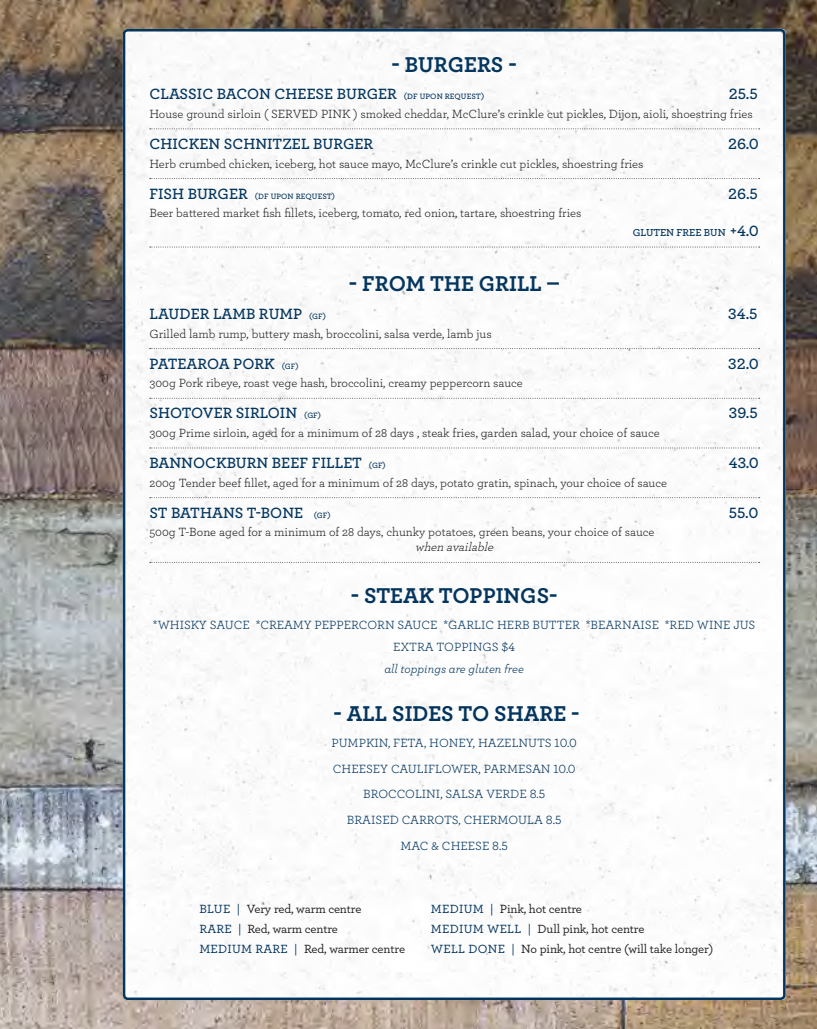
<style>
.page{position:relative;width:817px;height:1029px;background:#fff}
.page>*{position:absolute;margin:0;border:0;box-sizing:border-box;transform-origin:0 0}
.t1{font:700 22.5px "Archer";color:#03355e}
.t2{font:600 15.62px "Archer";color:#03355e}
.t3{font:12.5px "Archer";color:#231f20}
.t4{font:12.5px/25.6px "Archer";color:#03355e;text-align:center}
.t5{font:500 12.5px/20px "Archer";letter-spacing:-.01em;color:#231f20}
.t6{font:italic 12.5px "Archer";color:#03355e}
.t7{font:italic 12.5px "Archer";color:#231f20}
.t8{font:600 10.62px "Archer";color:#03355e}
.t9{font:600 8.12px "Archer";letter-spacing:.01em;color:#03355e}
.s1{font-size:8.12px}
.s2{font-size:15.62px}
.s3{color:#03355e}
</style>
<div class="page">
<img style="left:0;top:0;width:817px;height:1029px">
<img style="left:123px;top:29px;width:662px;height:971px">
<svg style="left:150px;top:128px;width:609px;height:1px"></svg>
<svg style="left:150px;top:178px;width:609px;height:1px"></svg>
<svg style="left:150px;top:247px;width:609px;height:1px"></svg>
<svg style="left:150px;top:348px;width:609px;height:1px"></svg>
<svg style="left:150px;top:398px;width:609px;height:1px"></svg>
<svg style="left:150px;top:448px;width:609px;height:1px"></svg>
<svg style="left:150px;top:497px;width:609px;height:1px"></svg>
<svg style="left:150px;top:562px;width:609px;height:1px"></svg>
<h1 class="t1" style="left:391px;top:46px;width:127px">- BURGERS -</h1>
<p class="t2" style="left:149px;top:82px;width:336px">CLASSIC BACON CHEESE BURGER <span class="s1">(DF UPON REQUEST)</span></p>
<p class="t2" style="left:729px;top:82px;width:30px">25.5</p>
<p class="t3" style="left:149px;top:105px;width:605px">House ground sirloin ( SERVED PINK ) smoked cheddar, McClure’s crinkle cut pickles, Dijon, aioli, shoestring fries</p>
<p class="t2" style="left:149px;top:132px;width:225px">CHICKEN SCHNITZEL BURGER</p>
<p class="t2" style="left:728px;top:132px;width:32px">26.0</p>
<p class="t3" style="left:149px;top:155px;width:496px">Herb crumbed chicken, iceberg, hot sauce mayo, McClure’s crinkle cut pickles, shoestring fries</p>
<p class="t9" style="left:149px;top:190px;width:187px"><span class="s2">FISH BURGER</span> (DF UPON REQUEST)</p>
<p class="t2" style="left:728px;top:182px;width:31px">26.5</p>
<p class="t3" style="left:149px;top:204px;width:434px">Beer battered market fish fillets, iceberg, tomato, red onion, tartare, shoestring fries</p>
<p class="t8" style="left:633px;top:225px;width:128px">GLUTEN FREE BUN <span class="s2">+4.0</span></p>
<h1 class="t1" style="left:349px;top:266px;width:212px">- FROM THE GRILL –</h1>
<p class="t2" style="left:149px;top:302px;width:178px">LAUDER LAMB RUMP <span class="s1">(GF)</span></p>
<p class="t2" style="left:728px;top:302px;width:31px">34.5</p>
<p class="t3" style="left:149px;top:325px;width:344px">Grilled lamb rump, buttery mash, broccolini, salsa verde, lamb jus</p>
<p class="t2" style="left:149px;top:352px;width:151px">PATEAROA PORK <span class="s1">(GF)</span></p>
<p class="t2" style="left:728px;top:352px;width:32px">32.0</p>
<p class="t3" style="left:149px;top:374px;width:375px">300g Pork ribeye, roast vege hash, broccolini, creamy peppercorn sauce</p>
<p class="t2" style="left:149px;top:401px;width:173px">SHOTOVER SIRLOIN <span class="s1">(GF)</span></p>
<p class="t2" style="left:729px;top:401px;width:30px">39.5</p>
<p class="t3" style="left:149px;top:424px;width:512px">300g Prime sirloin, aged for a minimum of 28 days , steak fries, garden salad, your choice of sauce</p>
<p class="t2" style="left:149px;top:451px;width:238px">BANNOCKBURN BEEF FILLET <span class="s1">(GF)</span></p>
<p class="t2" style="left:729px;top:451px;width:32px">43.0</p>
<p class="t3" style="left:149px;top:474px;width:519px">200g Tender beef fillet, aged for a minimum of 28 days, potato gratin, spinach, your choice of sauce</p>
<p class="t2" style="left:149px;top:501px;width:183px">ST BATHANS T-BONE <span class="s1">(GF)</span></p>
<p class="t2" style="left:729px;top:501px;width:31px">55.0</p>
<p class="t3" style="left:149px;top:523px;width:506px">500g T-Bone aged for a minimum of 28 days, chunky potatoes, green beans, your choice of sauce</p>
<p class="t7" style="left:415px;top:538px;width:83px">when available</p>
<h1 class="t1" style="left:351px;top:578px;width:208px">- STEAK TOPPINGS-</h1>
<p class="t4" style="left:153px;top:613px;width:604px;line-height:22.1px">*WHISKY SAUCE *CREAMY PEPPERCORN SAUCE *GARLIC HERB BUTTER *BEARNAISE *RED WINE JUS<br>EXTRA TOPPINGS $4</p>
<p class="t6" style="left:384px;top:660px;width:141px">all toppings are gluten free</p>
<h1 class="t1" style="left:334px;top:696px;width:248px">- ALL SIDES TO SHARE -</h1>
<p class="t4" style="left:331px;top:729px;width:247px">PUMPKIN, FETA, HONEY, HAZELNUTS 10.0<br>CHEESEY CAULIFLOWER, PARMESAN 10.0<br>BROCCOLINI, SALSA VERDE 8.5<br>BRAISED CARROTS, CHERMOULA 8.5<br>MAC &amp; CHEESE 8.5</p>
<p class="t5" style="left:199px;top:898px;width:207px"><span class="s3">BLUE |</span> Very red, warm centre<br><span class="s3">RARE |</span> Red, warm centre<br><span class="s3">MEDIUM RARE |</span> Red, warmer centre</p>
<p class="t5" style="left:431px;top:898px;width:284px"><span class="s3">MEDIUM |</span> Pink, hot centre<br><span class="s3">MEDIUM WELL |</span> Dull pink, hot centre<br><span class="s3">WELL DONE |</span> No pink, hot centre (will take longer)</p>
</div>
